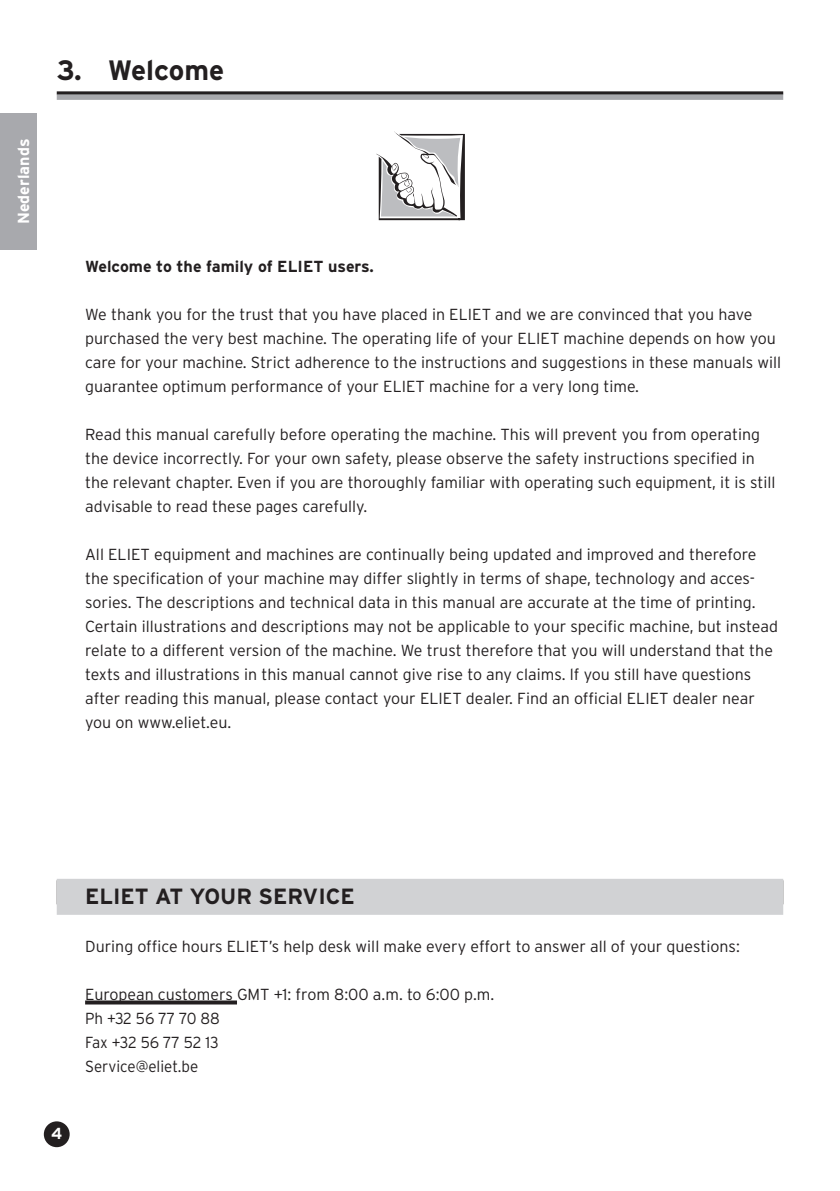
<style>
.page{position:relative;width:840px;height:1191px;background:#fff}
.page>*{position:absolute;margin:0;border:0;box-sizing:border-box;transform-origin:0 0}
.t1{font:700 28px "Interstate";color:#231f20}
.t2{font:700 22px "Interstate";color:#231f20}
.t3{font:300 16px/24px "Interstate";color:#231f20}
.t4{font:700 16px "Interstate";color:#231f20}
.t5{font:700 16px "Interstate";color:#fff}
</style>
<div class="page">
<div style="left:45px;top:1122px;width:24px;height:24px;background:#231f20;border-radius:50%"></div>
<div style="left:44px;top:1121px;width:26px;height:26px;border:2px solid #231f20;border-radius:50%"></div>
<div style="left:0;top:113px;width:37px;height:136px;background:#a8a9ad"></div>
<div style="left:57px;top:94px;width:725px;height:6px;background:#a8a9ad"></div>
<hr style="left:57px;top:91px;width:725px;height:3px;background:#231f20">
<div style="left:57px;top:878px;width:725px;height:36px;background:#d1d2d4"></div>
<svg style="left:85px;top:1000px;width:152px;height:4px"></svg>
<svg style="left:376px;top:131px;width:89px;height:90px"></svg>
<p class="t5" style="left:14px;top:224px;width:87px;rotate:-90deg">Nederlands</p>
<h1 class="t1" style="left:57px;top:58px;width:169px">3. Welcome</h1>
<p class="t4" style="left:85px;top:259px;width:290px">Welcome to the family of ELIET users.</p>
<p class="t3" style="left:85px;top:303px;width:697px">We thank you for the trust that you have placed in ELIET and we are convinced that you have purchased the very best machine. The operating life of your ELIET machine depends on how you care for your machine. Strict adherence to the instructions and suggestions in these manuals will guarantee optimum performance of your ELIET machine for a very long time.</p>
<p class="t3" style="left:85px;top:423px;width:691px">Read this manual carefully before operating the machine. This will prevent you from operating the device incorrectly. For your own safety, please observe the safety instructions specified in the relevant chapter. Even if you are thoroughly familiar with operating such equipment, it is still advisable to read these pages carefully.</p>
<p class="t3" style="left:85px;top:543px;width:694px">All ELIET equipment and machines are continually being updated and improved and therefore the specification of your machine may differ slightly in terms of shape, technology and acces&shy;sories. The descriptions and technical data in this manual are accurate at the time of printing.<br>Certain illustrations and descriptions may not be applicable to your specific machine, but instead relate to a different version of the machine. We trust therefore that you will understand that the texts and illustrations in this manual cannot give rise to any claims. lf you still have questions after reading this manual, please contact your ELIET dealer. Find an official ELIET dealer near you on www.eliet.eu.</p>
<p class="t5" style="left:51px;top:1126px;width:13px">4</p>
<h2 class="t2" style="left:85px;top:887px;width:271px">ELIET AT YOUR SERVICE</h2>
<p class="t3" style="left:85px;top:935px;width:656px">During office hours ELIET’s help desk will make every effort to answer all of your questions:</p>
<p class="t3" style="left:85px;top:983px;width:410px">European customers GMT +1: from 8:00 a.m. to 6:00 p.m.<br>Ph +32 56 77 70 88<br>Fax +32 56 77 52 13<br>Service@eliet.be</p>
</div>
